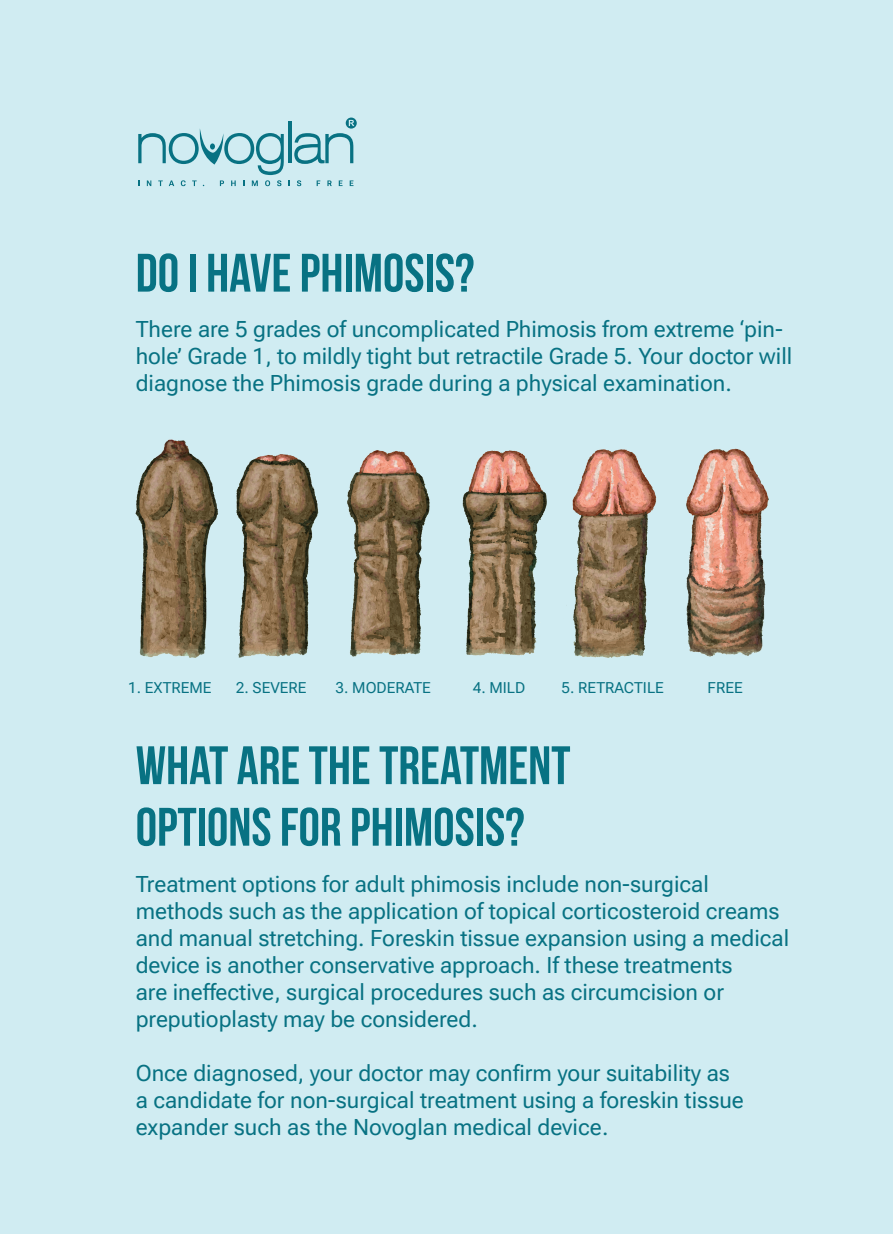
<style>
.page{position:relative;width:893px;height:1234px;background:#fff}
.page>*{position:absolute;margin:0;border:0;box-sizing:border-box;transform-origin:0 0}
.t1{font:700 54px/61.5px "Bebas Neue";color:#087283}
.t2{font:22.5px/27px "Roboto Flex";color:#087283}
.t3{font:15.3px "Roboto Flex";color:#087283}
</style>
<div class="page">
<div style="left:0;top:0;width:893px;height:1233px;background:#d0ecf2"></div>
<img style="left:135px;top:439px;width:634px;height:219px">
<svg style="left:138px;top:117px;width:219px;height:69px"></svg>
<h1 class="t1" style="left:136px;top:241px;width:340px">DO I HAVE PHIMOSIS?</h1>
<p class="t2" style="left:136px;top:313px;width:658px">There are 5 grades of uncomplicated Phimosis from extreme ‘pin&shy;hole’ Grade 1, to mildly tight but retractile Grade 5. Your doctor will diagnose the Phimosis grade during a physical examination.</p>
<p class="t3" style="left:128px;top:674px;width:85px">1. EXTREME</p>
<p class="t3" style="left:236px;top:674px;width:72px">2. SEVERE</p>
<p class="t3" style="left:336px;top:674px;width:97px">3. MODERATE</p>
<p class="t3" style="left:473px;top:674px;width:54px">4. MILD</p>
<p class="t3" style="left:561px;top:674px;width:104px">5. RETRACTILE</p>
<p class="t3" style="left:708px;top:674px;width:37px">FREE</p>
<h1 class="t1" style="left:136px;top:733px;width:436px">WHAT ARE THE TREATMENT<br>OPTIONS FOR PHIMOSIS?</h1>
<p class="t2" style="left:136px;top:868px;width:655px">Treatment options for adult phimosis include non-surgical methods such as the application of topical corticosteroid creams and manual stretching. Foreskin tissue expansion using a medical device is another conservative approach. If these treatments<br>are ineffective, surgical procedures such as circumcision or preputioplasty may be considered.</p>
<p class="t2" style="left:136px;top:1057px;width:610px">Once diagnosed, your doctor may confirm your suitability as a candidate for non-surgical treatment using a foreskin tissue expander such as the Novoglan medical device.</p>
</div>
